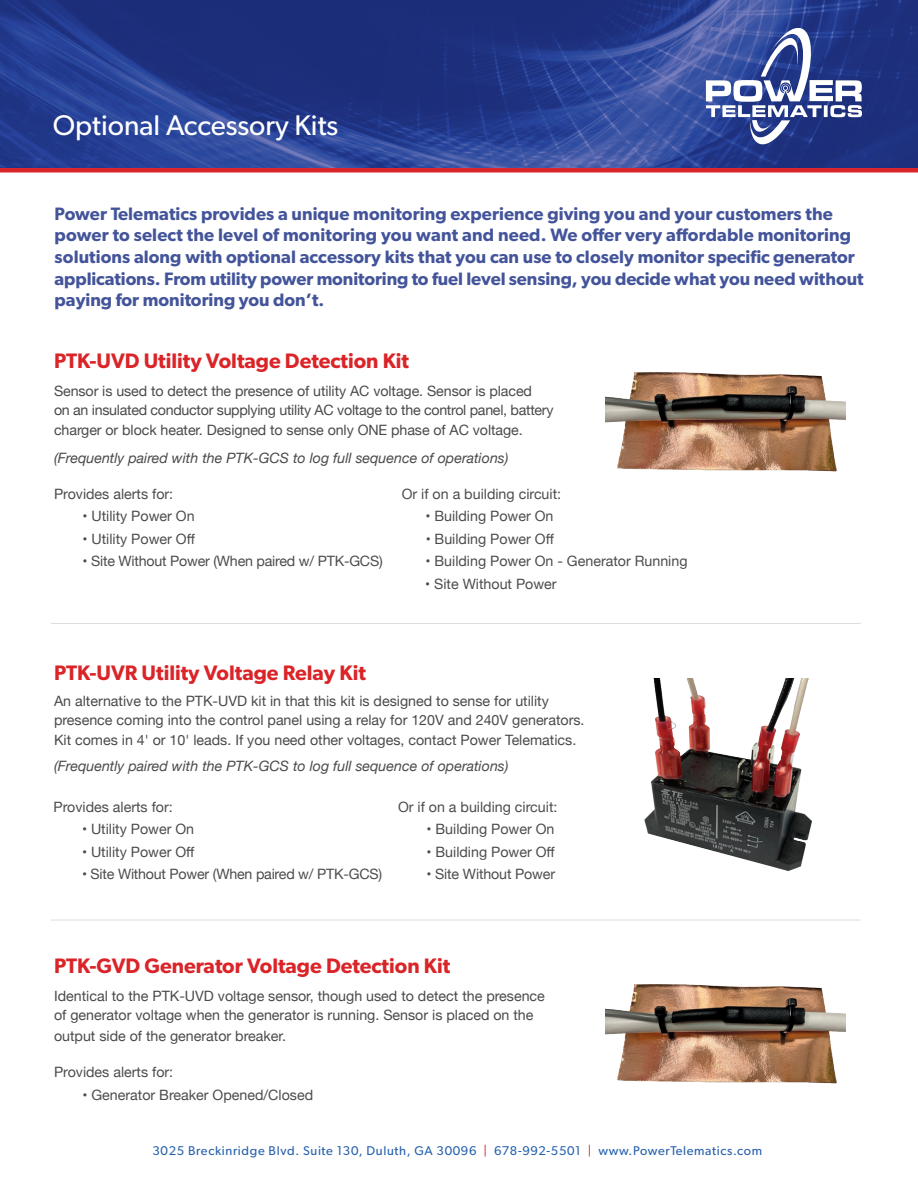
<style>
.page{position:relative;width:918px;height:1188px;background:#fff}
.page>*{position:absolute;margin:0;border:0;box-sizing:border-box;transform-origin:0 0}
.t1{font:28.5px "Gibson";color:#fff}
.t2{font:600 21px "Gibson";color:#da2428}
.t3{font:600 18px/21.6px "Gibson";letter-spacing:.005em;color:#43549a}
.t4{font:14.25px/19.5px "Helvetica Neue";color:#494a4b}
.t5{font:14.25px "Helvetica Neue";color:#4b4c4d}
.t6{font:14.25px/19.5px "Helvetica Neue";letter-spacing:-.02em;color:#494a4b}
.t7{font:italic 14.25px "Helvetica Neue";color:#494a4b}
.t8{font:12.75px "Gibson";letter-spacing:.05em;color:#2761ae}
.s1{color:#da2428}
</style>
<div class="page">
<hr style="left:51px;top:623px;width:810px;height:1px;background:#dcdddf">
<hr style="left:51px;top:920px;width:810px;height:1px;background:#dcdddf">
<img style="left:0;top:0;width:918px;height:168px">
<hr style="left:0;top:168px;width:918px;height:4px;background:#da2428">
<svg style="left:706px;top:28px;width:156px;height:116px"></svg>
<img style="left:606px;top:372px;width:239px;height:100px">
<img style="left:644px;top:679px;width:168px;height:192px">
<img style="left:606px;top:984px;width:239px;height:100px">
<p class="t1" style="left:53px;top:108px;width:287px">Optional Accessory Kits</p>
<p class="t3" style="left:55px;top:202px;width:810px">Power Telematics provides a unique monitoring experience giving you and your customers the power to select the level of monitoring you want and need. We offer very affordable monitoring solutions along with optional accessory kits that you can use to closely monitor specific generator applications. From utility power monitoring to fuel level sensing, you decide what you need without paying for monitoring you don’t.</p>
<p class="t2" style="left:54px;top:348px;width:357px">PTK-UVD Utility Voltage Detection Kit</p>
<p class="t6" style="left:54px;top:382px;width:501px">Sensor is used to detect the presence of utility AC voltage. Sensor is placed<br>on an insulated conductor supplying utility AC voltage to the control panel, battery</p>
<p class="t4" style="left:54px;top:421px;width:470px">charger or block heater. Designed to sense only ONE phase of AC voltage.</p>
<p class="t7" style="left:54px;top:447px;width:456px">(Frequently paired with the PTK-GCS to log full sequence of operations)</p>
<p class="t5" style="left:54px;top:483px;width:121px">Provides alerts for:</p>
<p class="t5" style="left:402px;top:483px;width:161px">Or if on a building circuit:</p>
<p class="t5" style="left:82px;top:506px;width:114px">• Utility Power On</p>
<p class="t5" style="left:426px;top:506px;width:129px">• Building Power On</p>
<p class="t5" style="left:82px;top:528px;width:114px">• Utility Power Off</p>
<p class="t5" style="left:426px;top:528px;width:130px">• Building Power Off</p>
<p class="t5" style="left:82px;top:551px;width:302px">• Site Without Power (When paired w/ PTK-GCS)</p>
<p class="t5" style="left:426px;top:551px;width:264px">• Building Power On - Generator Running</p>
<p class="t5" style="left:425px;top:573px;width:133px">• Site Without Power</p>
<p class="t2" style="left:54px;top:660px;width:313px">PTK-UVR Utility Voltage Relay Kit</p>
<p class="t4" style="left:54px;top:692px;width:532px">An alternative to the PTK-UVD kit in that this kit is designed to sense for utility presence coming into the control panel using a relay for 120V and 240V generators.<br>Kit comes in 4' or 10' leads. If you need other voltages, contact Power Telematics.</p>
<p class="t7" style="left:54px;top:756px;width:456px">(Frequently paired with the PTK-GCS to log full sequence of operations)</p>
<p class="t5" style="left:54px;top:796px;width:121px">Provides alerts for:</p>
<p class="t5" style="left:82px;top:819px;width:114px">• Utility Power On</p>
<p class="t5" style="left:82px;top:841px;width:114px">• Utility Power Off</p>
<p class="t5" style="left:82px;top:864px;width:302px">• Site Without Power (When paired w/ PTK-GCS)</p>
<p class="t5" style="left:398px;top:796px;width:161px">Or if on a building circuit:</p>
<p class="t5" style="left:427px;top:819px;width:129px">• Building Power On</p>
<p class="t5" style="left:427px;top:841px;width:130px">• Building Power Off</p>
<p class="t5" style="left:427px;top:864px;width:130px">• Site Without Power</p>
<p class="t2" style="left:54px;top:953px;width:398px">PTK-GVD Generator Voltage Detection Kit</p>
<p class="t4" style="left:54px;top:987px;width:492px">Identical to the PTK-UVD voltage sensor, though used to detect the presence of generator voltage when the generator is running. Sensor is placed on the</p>
<p class="t4" style="left:54px;top:1027px;width:234px">output side of the generator breaker.</p>
<p class="t5" style="left:54px;top:1062px;width:121px">Provides alerts for:</p>
<p class="t5" style="left:82px;top:1085px;width:232px">• Generator Breaker Opened/Closed</p>
<p class="t8" style="left:153px;top:1143px;width:611px">3025 Breckinridge Blvd. Suite 130, Duluth, GA 30096 <span class="s1">|</span> 678-992-5501 <span class="s1">|</span> www.PowerTelematics.com</p>
</div>
